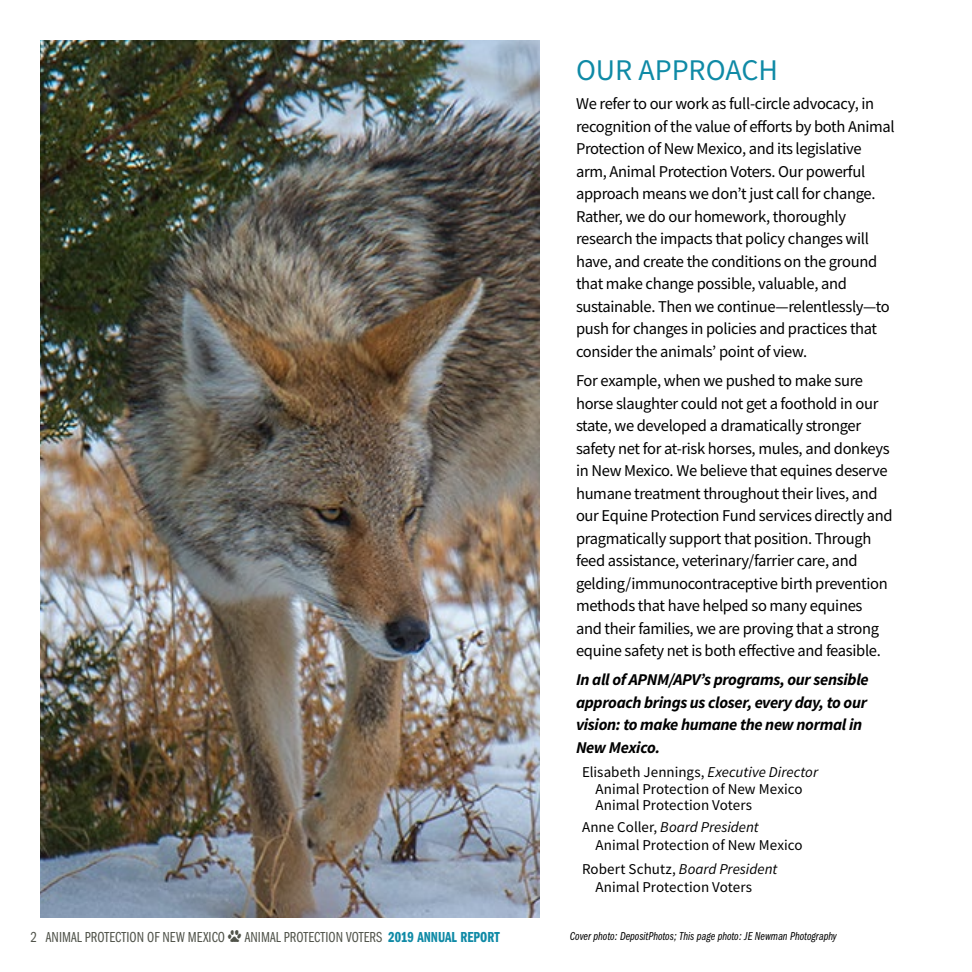
<style>
.page{position:relative;width:972px;height:972px;background:#fff}
.page>*{position:absolute;margin:0;border:0;box-sizing:border-box;transform-origin:0 0}
.t1{font:30px "Source Sans Pro";color:#0f8aa6}
.t2{font:16.5px/22.5px "Source Sans Pro";letter-spacing:-.02em;color:#000}
.t3{font:italic 700 16.5px/22.5px "Source Sans Pro";letter-spacing:-.02em;color:#000}
.t4{font:15px/16.5px "Source Sans Pro";color:#000}
.t5{font:15px "Franklin Gothic URW Com Boo";color:#50534a}
.t6{font:12px "Franklin Gothic URW Com Boo Ita";color:#000}
.s1{font-style:italic}
.s2{font-family:"Animal Tracks"}
.s3{font-family:"Franklin Gothic URW Com Dem";color:#0f8aa6}
</style>
<div class="page">
<img style="left:40px;top:40px;width:500px;height:878px">
<h1 class="t1" style="left:576px;top:51px;width:204px">OUR APPROACH</h1>
<p class="t2" style="left:576px;top:92px;width:320px">We refer to our work as full-circle advocacy, in recognition of the value of efforts by both Animal Protection of New Mexico, and its legislative arm, Animal Protection Voters. Our powerful approach means we don’t just call for change.<br>Rather, we do our homework, thoroughly research the impacts that policy changes will have, and create the conditions on the ground that make change possible, valuable, and sustainable. Then we continue—relentlessly—to push for changes in policies and practices that consider the animals’ point of view.</p>
<p class="t2" style="left:576px;top:369px;width:318px">For example, when we pushed to make sure horse slaughter could not get a foothold in our state, we developed a dramatically stronger safety net for at-risk horses, mules, and donkeys in New Mexico. We believe that equines deserve humane treatment throughout their lives, and our Equine Protection Fund services directly and pragmatically support that position. Through feed assistance, veterinary/farrier care, and gelding/immunocontraceptive birth prevention methods that have helped so many equines<br>and their families, we are proving that a strong equine safety net is both effective and feasible.</p>
<p class="t3" style="left:576px;top:668px;width:294px">In all of APNM/APV’s programs, our sensible approach brings us closer, every day, to our vision: to make humane the new normal in New Mexico.</p>
<p class="t4" style="left:596px;top:764px;width:224px;text-indent:-14px">Elisabeth Jennings, <span class="s1">Executive Director<br></span>Animal Protection of New Mexico<br>Animal Protection Voters</p>
<p class="t4" style="left:596px;top:818px;width:209px;line-height:18px;text-indent:-14px">Anne Coller, <span class="s1">Board President<br></span>Animal Protection of New Mexico</p>
<p class="t4" style="left:596px;top:860px;width:183px;line-height:18px;text-indent:-14px">Robert Schutz, <span class="s1">Board President<br></span>Animal Protection Voters</p>
<p class="t5" style="left:30px;top:927px;width:471px">2 ANIMAL PROTECTION OF NEW MEXICO <span class="s2">D</span> ANIMAL PROTECTION VOTERS <span class="s3">2019 ANNUAL REPORT</span></p>
<p class="t6" style="left:570px;top:930px;width:268px">Cover photo: DepositPhotos; This page photo: JE Newman Photography</p>
</div>
